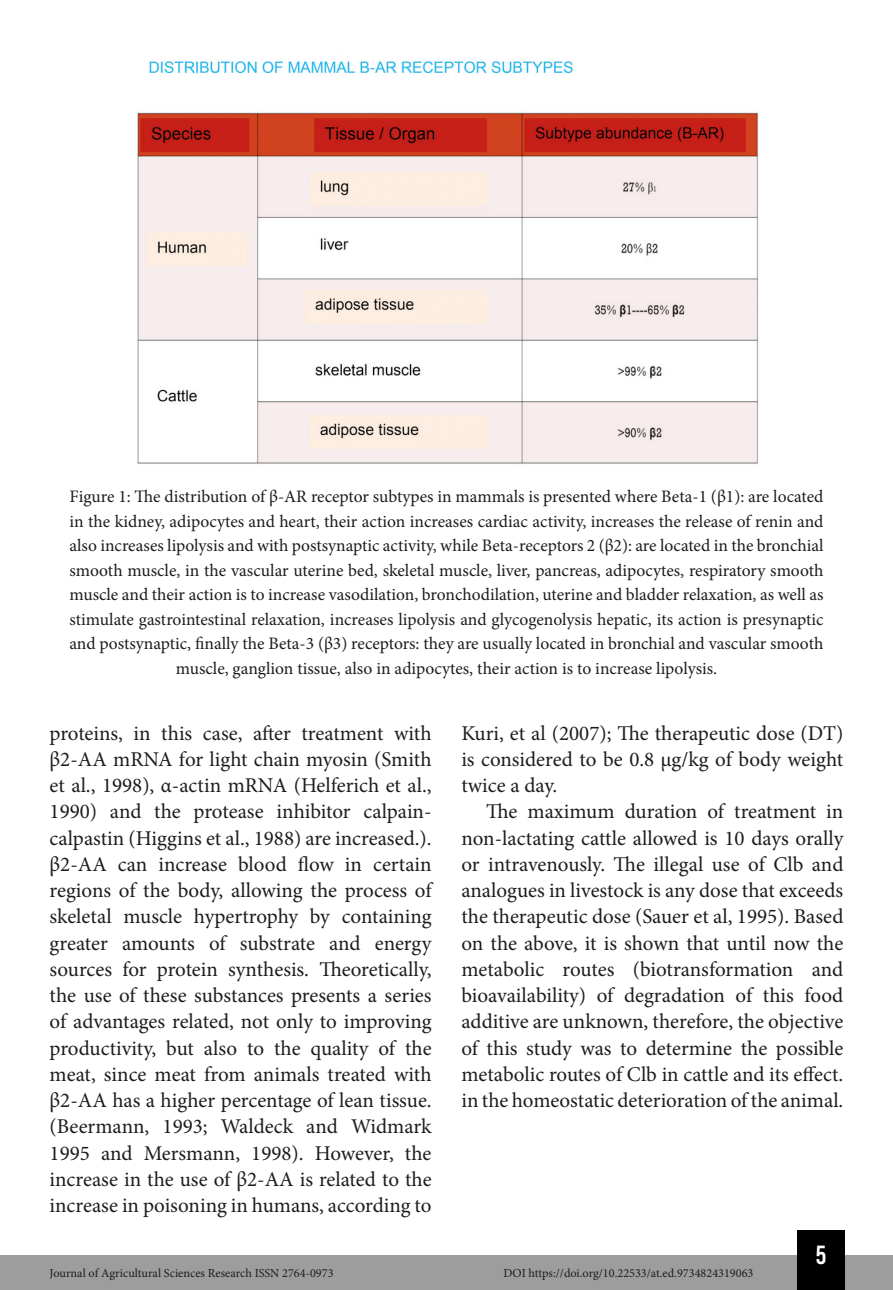
<style>
.page{position:relative;width:893px;height:1290px;background:#fff}
.page>*{position:absolute;margin:0;border:0;box-sizing:border-box;transform-origin:0 0}
.t1{font:26.25px "Bebas Kai";color:#fff}
.TXT{font:21px/26.2px "Minion Pro";color:#1d1d1b;text-align:justify}
.Info_Imagem{font:17.5px/24.5px "Minion Pro";color:#1d1d1b;text-align:center}
.t2{font:12.25px "Minion Pro";color:#1d1d1b}
</style>
<div class="page">
<div style="left:0;top:1255px;width:893px;height:35px;background:#9d9d9d"></div>
<div style="left:797px;top:1230px;width:48px;height:60px;background:#000"></div>
<img style="left:137px;top:61px;width:622px;height:403px">
<p class="Info_Imagem" style="left:69px;top:484px;width:756px">Figure 1: The distribution of β-AR receptor subtypes in mammals is presented where Beta-1 (β1): are located in the kidney, adipocytes and heart, their action increases cardiac activity, increases the release of renin and also increases lipolysis and with postsynaptic activity, while Beta-receptors 2 (β2): are located in the bronchial smooth muscle, in the vascular uterine bed, skeletal muscle, liver, pancreas, adipocytes, respiratory smooth muscle and their action is to increase vasodilation, bronchodilation, uterine and bladder relaxation, as well as stimulate gastrointestinal relaxation, increases lipolysis and glycogenolysis hepatic, its action is presynaptic and postsynaptic, finally the Beta-3 (β3) receptors: they are usually located in bronchial and vascular smooth muscle, ganglion tissue, also in adipocytes, their action is to increase lipolysis.</p>
<p class="TXT" style="left:50px;top:720px;width:384px">proteins, in this case, after treatment with β2-AA mRNA for light chain myosin (Smith et al., 1998), α-actin mRNA (Helferich et al., 1990) and the protease inhibitor calpain&shy;calpastin (Higgins et al., 1988) are increased.). β2-AA can increase blood flow in certain regions of the body, allowing the process of skeletal muscle hypertrophy by containing greater amounts of substrate and energy sources for protein synthesis. Theoretically, the use of these substances presents a series of advantages related, not only to improving productivity, but also to the quality of the meat, since meat from animals treated with β2-AA has a higher percentage of lean tissue. (Beermann, 1993; Waldeck and Widmark 1995 and Mersmann, 1998). However, the increase in the use of β2-AA is related to the increase in poisoning in humans, according to</p>
<p class="TXT" style="left:461px;top:720px;width:383px">Kuri, et al (2007); The therapeutic dose (DT) is considered to be 0.8 µg/kg of body weight twice a day.</p>
<p class="TXT" style="left:461px;top:799px;width:384px;text-indent:25px">The maximum duration of treatment in non-lactating cattle allowed is 10 days orally or intravenously. The illegal use of Clb and analogues in livestock is any dose that exceeds the therapeutic dose (Sauer et al, 1995). Based on the above, it is shown that until now the metabolic routes (biotransformation and bioavailability) of degradation of this food additive are unknown, therefore, the objective of this study was to determine the possible metabolic routes of Clb in cattle and its effect. in the homeostatic deterioration of the animal.</p>
<p class="t2" style="left:50px;top:1265px;width:285px">Journal of Agricultural Sciences Research ISSN 2764-0973</p>
<p class="t2" style="left:503px;top:1265px;width:252px">DOI https://doi.org/10.22533/at.ed.9734824319063</p>
<p class="t1" style="left:816px;top:1241px;width:12px">5</p>
</div>
